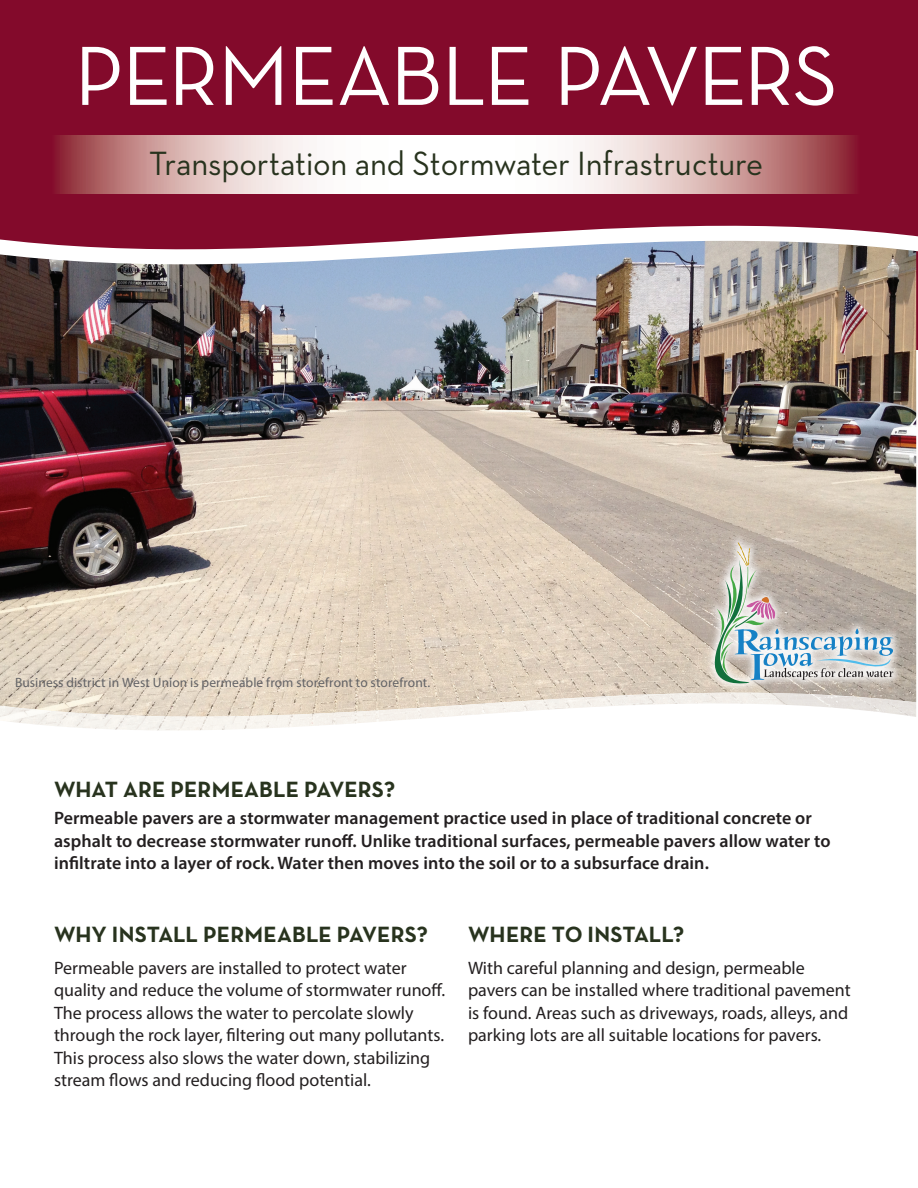
<style>
.page{position:relative;width:918px;height:1188px;background:#fff}
.page>*{position:absolute;margin:0;border:0;box-sizing:border-box;transform-origin:0 0}
.t1{font:85.35px "Neutra Text";letter-spacing:-.025em;color:#fff}
.t2{font:34.2px "Neutra Text";letter-spacing:-.005em;color:#28331e;scale:.96 1}
.t3{font:700 22.5px "Neutra Text";color:#28331e}
.Paragraph_Style_1{font:18px/22.5px "Myriad Pro";color:#231f20}
.Paragraph_Style_1-2{font:600 18px/22.5px "Myriad Pro";letter-spacing:.005em;color:#231f20}
.t4{font:13.5px "Myriad Pro";letter-spacing:.005em;color:#636366}
</style>
<div class="page">
<div style="left:0;top:0;width:918px;height:350px;background:#830a2b"></div>
<img style="left:55px;top:136px;width:800px;height:58px">
<img style="left:0;top:293px;width:916px;height:383px">
<svg style="left:0;top:676px;width:917px;height:55px;fill:#e2d4c1"></svg>
<img style="left:0;top:693px;width:916px;height:37px">
<svg style="left:0;top:225px;width:918px;height:68px"></svg>
<div style="left:705px;top:533px;width:198px;height:160px;background:#fff;opacity:.9"></div>
<svg style="left:715px;top:542px;width:179px;height:141px"></svg>
<p class="t1" style="left:74px;top:24px;width:765px">PERMEABLE PAVERS</p>
<p class="t2" style="left:149px;top:142px;width:641px">Transportation and Stormwater Infrastructure</p>
<p class="t4" style="left:15px;top:674px;width:417px">Business district in West Union is permeable from storefront to storefront.</p>
<p class="t3" style="left:54px;top:776px;width:343px">WHAT ARE PERMEABLE PAVERS?</p>
<p class="Paragraph_Style_1-2" style="left:54px;top:806px;width:778px">Permeable pavers are a stormwater management practice used in place of traditional concrete or asphalt to decrease stormwater runoff. Unlike traditional surfaces, permeable pavers allow water to infiltrate into a layer of rock. Water then moves into the soil or to a subsurface drain.</p>
<p class="t3" style="left:54px;top:920px;width:376px">WHY INSTALL PERMEABLE PAVERS?</p>
<p class="Paragraph_Style_1" style="left:54px;top:956px;width:354px">Permeable pavers are installed to protect water</p>
<p class="Paragraph_Style_1" style="left:54px;top:978px;width:393px">quality and reduce the volume of stormwater runoff.<br>The process allows the water to percolate slowly through the rock layer, filtering out many pollutants.<br>This process also slows the water down, stabilizing stream flows and reducing flood potential.</p>
<p class="t3" style="left:468px;top:920px;width:218px">WHERE TO INSTALL?</p>
<p class="Paragraph_Style_1" style="left:468px;top:956px;width:338px">With careful planning and design, permeable</p>
<p class="Paragraph_Style_1" style="left:468px;top:978px;width:384px">pavers can be installed where traditional pavement is found. Areas such as driveways, roads, alleys, and parking lots are all suitable locations for pavers.</p>
</div>
